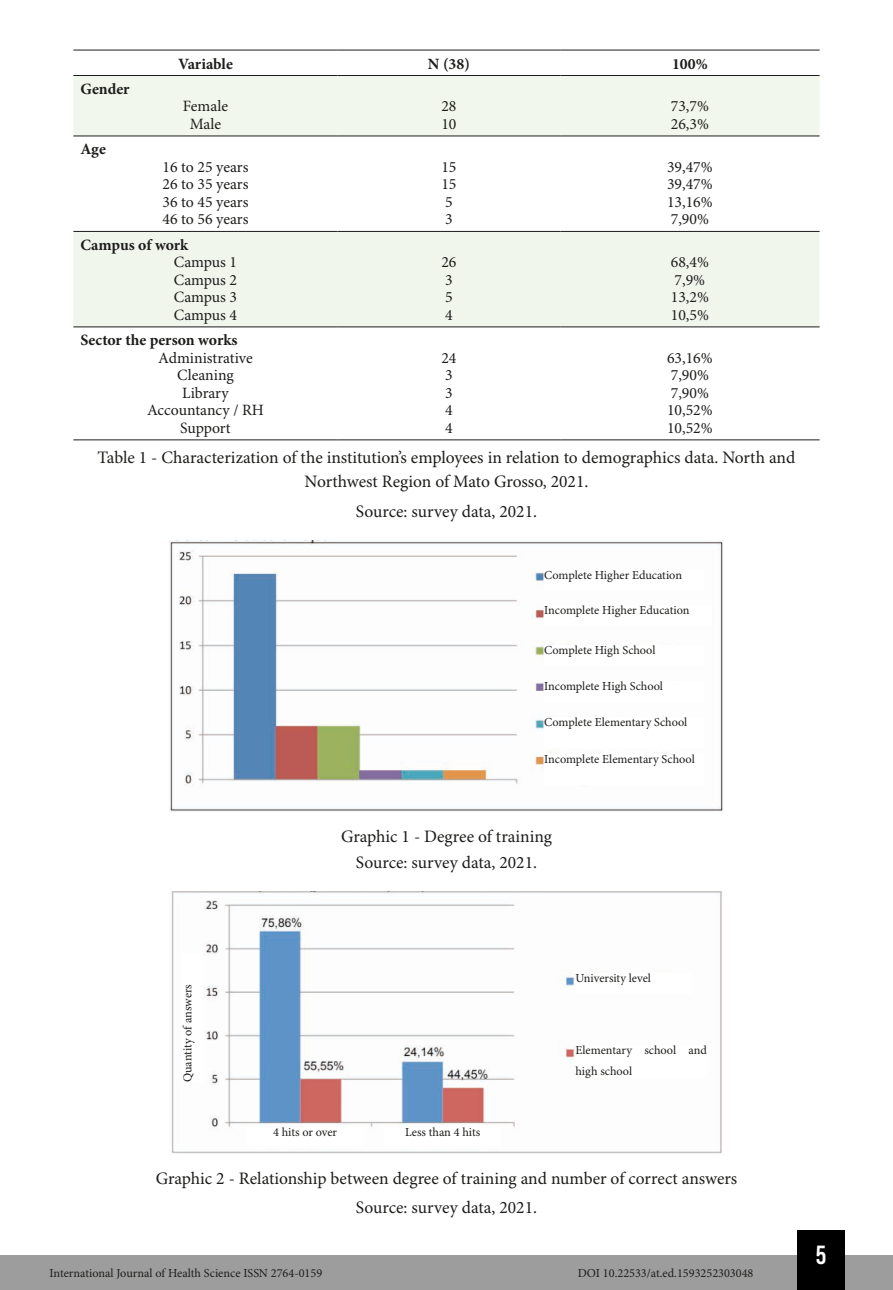
<style>
.page{position:relative;width:893px;height:1290px;background:#fff}
.page>*{position:absolute;margin:0;border:0;box-sizing:border-box;transform-origin:0 0}
.t1{font:26.25px "Bebas Kai";color:#fff}
.t2{font:17.5px/24.5px "Minion Pro";color:#1d1d1b;text-align:center}
.t3{font:15.75px/17.5px "Minion Pro";color:#1d1d1b}
.t4{font:700 15.75px "Minion Pro";color:#1d1d1b}
.t5{font:12.25px/21px "Minion Pro";color:#1d1d1b}
</style>
<div class="page">
<div style="left:0;top:1255px;width:893px;height:35px;background:#9d9d9d"></div>
<div style="left:797px;top:1230px;width:48px;height:60px;background:#000"></div>
<div style="left:73px;top:76px;width:747px;height:60px;background:#f1f7ec"></div>
<div style="left:73px;top:232px;width:747px;height:94px;background:#f1f6ed"></div>
<hr style="left:73px;top:50px;width:265px;height:1px;background:#1d1d1b">
<hr style="left:338px;top:50px;width:222px;height:1px;background:#1d1d1b">
<hr style="left:560px;top:50px;width:260px;height:1px;background:#1d1d1b">
<hr style="left:73px;top:75px;width:265px;height:1px;background:#1d1d1b">
<hr style="left:338px;top:75px;width:222px;height:1px;background:#1d1d1b">
<hr style="left:560px;top:75px;width:260px;height:1px;background:#1d1d1b">
<hr style="left:73px;top:136px;width:265px;height:1px;background:#1d1d1b">
<hr style="left:338px;top:136px;width:222px;height:1px;background:#1d1d1b">
<hr style="left:560px;top:136px;width:260px;height:1px;background:#1d1d1b">
<hr style="left:73px;top:231px;width:265px;height:1px;background:#1d1d1b">
<hr style="left:338px;top:231px;width:222px;height:1px;background:#1d1d1b">
<hr style="left:560px;top:231px;width:260px;height:1px;background:#1d1d1b">
<hr style="left:73px;top:326px;width:265px;height:1px;background:#1d1d1b">
<hr style="left:338px;top:326px;width:222px;height:1px;background:#1d1d1b">
<hr style="left:560px;top:326px;width:260px;height:1px;background:#1d1d1b">
<hr style="left:73px;top:439px;width:265px;height:1px;background:#1d1d1b">
<hr style="left:338px;top:439px;width:222px;height:1px;background:#1d1d1b">
<hr style="left:560px;top:439px;width:260px;height:1px;background:#1d1d1b">
<img style="left:169px;top:540px;width:554px;height:272px">
<img style="left:171px;top:891px;width:551px;height:263px">
<div style="left:544px;top:570px;width:159px;height:21px;background:#fff"></div>
<div style="left:544px;top:605px;width:168px;height:21px;background:#fff"></div>
<div style="left:544px;top:645px;width:159px;height:21px;background:#fff"></div>
<div style="left:544px;top:681px;width:159px;height:21px;background:#fff"></div>
<div style="left:544px;top:717px;width:159px;height:30px;background:#fff"></div>
<div style="left:544px;top:754px;width:159px;height:30px;background:#fff"></div>
<div style="left:575px;top:973px;width:117px;height:21px;background:#fff"></div>
<div style="left:575px;top:1045px;width:132px;height:33px;background:#fff"></div>
<div style="left:384px;top:1127px;width:117px;height:21px;background:#fff"></div>
<div style="left:247px;top:1127px;width:116px;height:21px;background:#fff"></div>
<div style="left:183px;top:953px;width:20px;height:129px;background:#fff"></div>
<p class="t4" style="left:80px;top:78px;width:51px">Gender</p>
<p class="t4" style="left:80px;top:138px;width:27px">Age</p>
<p class="t4" style="left:178px;top:52px;width:56px">Variable</p>
<p class="t4" style="left:428px;top:52px;width:43px">N (38)</p>
<p class="t4" style="left:672px;top:52px;width:37px">100%</p>
<p class="t3" style="left:183px;top:98px;width:47px;text-align:center">Female<br>Male</p>
<p class="t3" style="left:441px;top:98px;width:17px">28<br>10</p>
<p class="t3" style="left:671px;top:98px;width:40px">73,7%<br>26,3%</p>
<p class="t3" style="left:163px;top:159px;width:87px;text-align:justify">16 to 25 years 26 to 35 years 36 to 45 years 46 to 56 years</p>
<p class="t3" style="left:441px;top:159px;width:17px">15<br>15<br>5<br>3</p>
<p class="t3" style="left:667px;top:159px;width:47px;text-align:justify">39,47% 39,47% 13,16% 7,90%</p>
<p class="t4" style="left:80px;top:234px;width:109px">Campus of work</p>
<p class="t3" style="left:174px;top:254px;width:65px;text-align:justify">Campus 1<br>Campus 2<br>Campus 3<br>Campus 4</p>
<p class="t3" style="left:441px;top:254px;width:17px">26<br>3<br>5<br>4</p>
<p class="t3" style="left:671px;top:254px;width:40px">68,4%<br>7,9%<br>13,2%<br>10,5%</p>
<p class="t4" style="left:80px;top:329px;width:159px">Sector the person works</p>
<p class="t3" style="left:147px;top:350px;width:118px;text-align:center">Administrative<br>Cleaning<br>Library<br>Accountancy / RH<br>Support</p>
<p class="t3" style="left:441px;top:350px;width:17px">24<br>3<br>3<br>4<br>4</p>
<p class="t3" style="left:667px;top:350px;width:47px">63,16%<br>7,90%<br>7,90%<br>10,52%<br>10,52%</p>
<h2 class="t2" style="left:98px;top:446px;width:699px">Table 1 - Characterization of the institution’s employees in relation to demographics data. North and<br>Northwest Region of Mato Grosso, 2021.</h2>
<h2 class="t2" style="left:356px;top:500px;width:183px">Source: survey data, 2021.</h2>
<p class="t5" style="left:544px;top:565px;width:139px">Complete Higher Education</p>
<p class="t5" style="left:544px;top:600px;width:147px">Incomplete Higher Education</p>
<p class="t5" style="left:544px;top:640px;width:113px">Complete High School</p>
<p class="t5" style="left:544px;top:676px;width:120px">Incomplete High School</p>
<p class="t5" style="left:544px;top:712px;width:145px">Complete Elementary School</p>
<p class="t5" style="left:544px;top:749px;width:152px">Incomplete Elementary School</p>
<h2 class="t2" style="left:341px;top:824px;width:212px;line-height:25.9px">Graphic 1 - Degree of training<br>Source: survey data, 2021.</h2>
<p class="t5" style="left:178px;top:1082px;width:99px;rotate:-90deg">Quantity of answers</p>
<p class="t5" style="left:273px;top:1122px;width:66px">4 hits or over</p>
<p class="t5" style="left:405px;top:1122px;width:77px">Less than 4 hits</p>
<p class="t5" style="left:575px;top:968px;width:77px">University level</p>
<p class="t5" style="left:575px;top:1040px;width:133px">Elementary school and high school</p>
<h2 class="t2" style="left:156px;top:1164px;width:583px;line-height:29.4px">Graphic 2 - Relationship between degree of training and number of correct answers<br>Source: survey data, 2021.</h2>
<p class="t5" style="left:50px;top:1263px;width:274px">International Journal of Health Science ISSN 2764-0159</p>
<p class="t5" style="left:578px;top:1263px;width:177px">DOI 10.22533/at.ed.1593252303048</p>
<h1 class="t1" style="left:816px;top:1241px;width:12px">5</h1>
</div>
